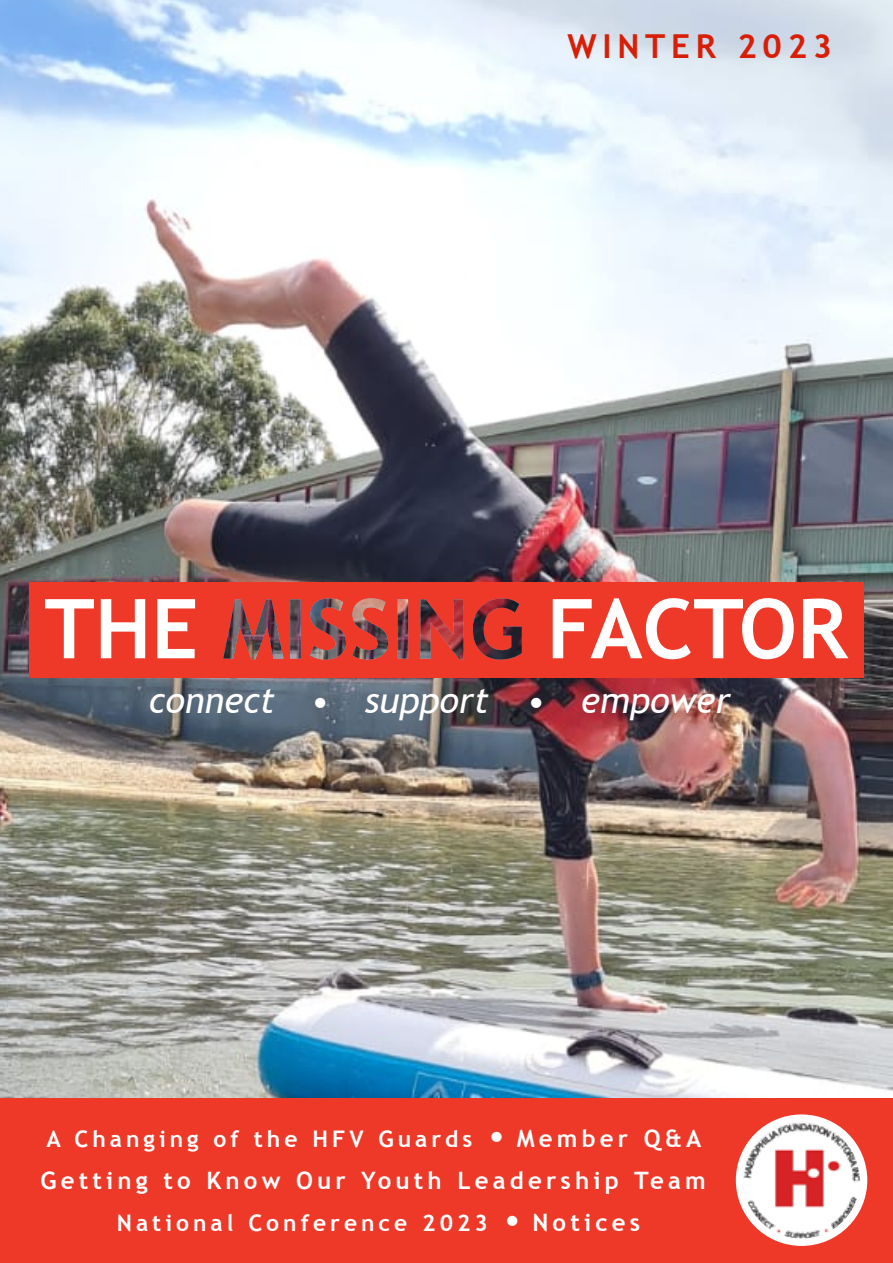
<style>
.page{position:relative;width:893px;height:1263px;background:#fff}
.page>*{position:absolute;margin:0;border:0;box-sizing:border-box;transform-origin:0 0}
.t1{font:700 82.65px "Trebuchet MS";color:#fff}
.t2{font:italic 36px "Trebuchet MS";color:#fff}
.t3{font:700 33px "Trebuchet MS";letter-spacing:.175em;color:#d81e05}
.t4{font:700 24px "Trebuchet MS";letter-spacing:.175em;color:#fff}
.t5{font:700 22.8px "Trebuchet MS";letter-spacing:.175em;color:#fff}
.s1{font-weight:400;font-style:italic;font-size:36px}
.s2{font-size:24px}
</style>
<div class="page">
<img style="left:0;top:0;width:893px;height:1098px">
<div style="left:0;top:1098px;width:893px;height:165px;background:#ee3929"></div>
<div style="left:29px;top:582px;width:835px;height:96px;background:#ee3929"></div>
<img style="left:223px;top:598px;width:299px;height:61px">
<div style="left:736px;top:1114px;width:131px;height:132px;background:#fff;border-radius:50%"></div>
<img style="left:742px;top:1121px;width:119px;height:118px;border-radius:59px">
<div style="left:742px;top:1120px;width:119px;height:120px;border:2px solid #fff;border-radius:50%"></div>
<h3 class="t3" style="left:568px;top:26px;width:266px">WINTER 2023</h3>
<h1 class="t1" style="left:44px;top:577px;width:156px">THE</h1>
<h1 class="t1" style="left:547px;top:577px;width:302px">FACTOR</h1>
<h2 class="t2" style="left:149px;top:678px;width:583px">connect • support • empower</h2>
<p class="t5" style="left:46px;top:1124px;width:656px">A Changing of the HFV Guards <span class="s1">•</span> <span class="s2">Member Q&amp;A</span></p>
<p class="t4" style="left:40px;top:1165px;width:667px">Getting to Know Our Youth Leadership Team</p>
<p class="t5" style="left:117px;top:1208px;width:525px">National Conference 2023 <span class="s1">•</span> <span class="s2">Notices</span></p>
</div>
